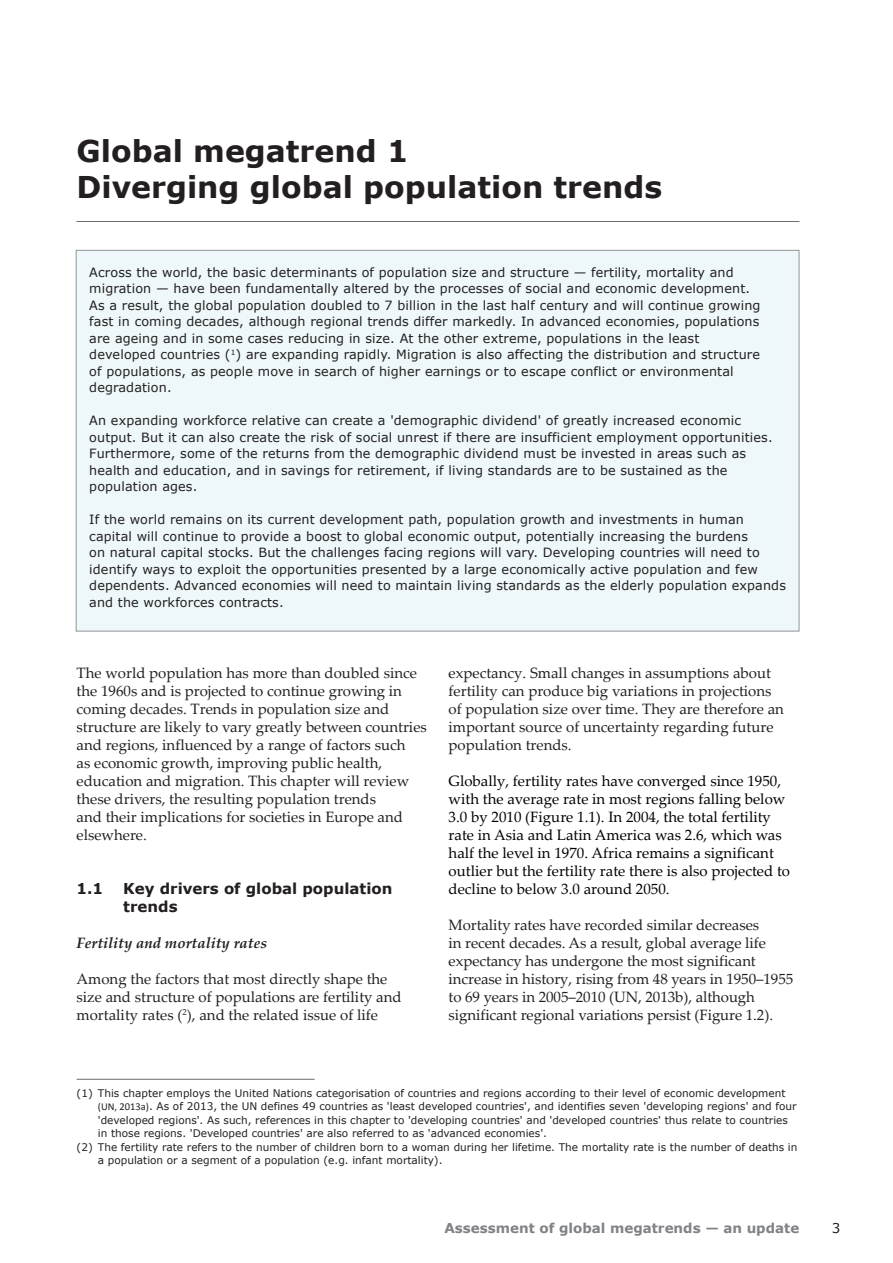
<style>
.page{position:relative;width:893px;height:1263px;background:#fff}
.page>*{position:absolute;margin:0;border:0;box-sizing:border-box;transform-origin:0 0}
.Chaptertitle{font:700 30px/36px "Verdana";color:#231f20}
.Body_Text{font:15px/18px "Palatino Linotype";color:#231f20}
.Body_Text-2{font:15px/18px "Palatino Linotype";color:#000}
.Heading_2{font:700 15px/18px "Verdana";color:#231f20}
.Heading_3{font:italic 700 15px "Palatino Linotype";color:#231f20}
.t1{font:700 13.5px "Verdana";color:#808285}
.Page_No_Left{font:13.5px "Verdana";color:#231f20}
.Box_text{font:12.75px/16.5px "Verdana";letter-spacing:.01em;color:#231f20}
.Footnote{font:10.5px/13.5px "Verdana";color:#231f20}
.Footnote_copy{font:10.5px/13.5px "Verdana";color:#231f20}
.s1{font-family:"Calibri"}
</style>
<div class="page">
<hr style="left:77px;top:221px;width:722px;height:1px;background:#6c6d70">
<div style="left:76px;top:250px;width:723px;height:381px;background:#eef8fa"></div>
<hr style="left:77px;top:1079px;width:238px;height:1px;background:#6c6d70">
<p class="Chaptertitle" style="left:77px;top:132px;width:587px">Global megatrend 1<br>Diverging global population trends</p>
<p class="Box_text" style="left:89px;top:264px;width:673px">Across the world, the basic determinants of population size and structure — fertility, mortality and migration — have been fundamentally altered by the processes of social and economic development.<br>As a result, the global population doubled to 7 billion in the last half century and will continue growing fast in coming decades, although regional trends differ markedly. In advanced economies, populations are ageing and in some cases reducing in size. At the other extreme, populations in the least developed countries (<sup>1</sup>) are expanding rapidly. Migration is also affecting the distribution and structure of populations, as people move in search of higher earnings or to escape conflict or environmental degradation.</p>
<p class="Box_text" style="left:89px;top:412px;width:685px">An expanding workforce relative can create a 'demographic dividend' of greatly increased economic output. But it can also create the risk of social unrest if there are insufficient employment opportunities.<br>Furthermore, some of the returns from the demographic dividend must be invested in areas such as health and education, and in savings for retirement, if living standards are to be sustained as the population ages.</p>
<p class="Box_text" style="left:89px;top:511px;width:698px">If the world remains on its current development path, population growth and investments in human capital will continue to provide a boost to global economic output, potentially increasing the burdens<br>on natural capital stocks. But the challenges facing regions will vary. Developing countries will need to identify ways to exploit the opportunities presented by a large economically active population and few dependents. Advanced economies will need to maintain living standards as the elderly population expands and the workforces contracts.</p>
<p class="Body_Text" style="left:77px;top:663px;width:352px">The world population has more than doubled since the 1960s and is projected to continue growing in coming decades. Trends in population size and structure are likely to vary greatly between countries and regions, influenced by a range of factors such<br>as economic growth, improving public health, education and migration. This chapter will review these drivers, the resulting population trends<br>and their implications for societies in Europe and elsewhere.</p>
<p class="Heading_2" style="left:77px;top:879px;width:28px">1.1</p>
<p class="Heading_2" style="left:123px;top:879px;width:271px">Key drivers of global population trends</p>
<p class="Heading_3" style="left:77px;top:932px;width:192px">Fertility and mortality rates</p>
<p class="Body_Text" style="left:77px;top:969px;width:327px">Among the factors that most directly shape the size and structure of populations are fertility and mortality rates (<sup>2</sup>), and the related issue of life</p>
<p class="Body_Text" style="left:449px;top:663px;width:337px">expectancy. Small changes in assumptions about fertility can produce big variations in projections of population size over time. They are therefore an important source of uncertainty regarding future population trends.</p>
<p class="Body_Text-2" style="left:449px;top:771px;width:343px">Globally, fertility rates have converged since 1950, with the average rate in most regions falling below 3.0 by 2010 (Figure 1.1). In 2004, the total fertility rate in Asia and Latin America was 2.6, which was half the level in 1970. Africa remains a significant outlier but the fertility rate there is also projected to decline to below 3.0 around 2050.</p>
<p class="Body_Text" style="left:449px;top:915px;width:346px">Mortality rates have recorded similar decreases<br>in recent decades. As a result, global average life expectancy has undergone the most significant increase in history, rising from 48 years in 1950–1955 to 69 years in 2005–2010 (UN, 2013b), although significant regional variations persist (Figure 1.2).</p>
<p class="Footnote" style="left:98px;top:1086px;width:700px;text-indent:-21px">(1) This chapter employs the United Nations categorisation of countries and regions according to their level of economic development <span class="s1">(UN, 2013a)</span>. As of 2013, the UN defines 49 countries as 'least developed countries', and identifies seven 'developing regions' and four 'developed regions'. As such, references in this chapter to 'developing countries' and 'developed countries' thus relate to countries in those regions. 'Developed countries' are also referred to as 'advanced economies'.</p>
<p class="Footnote_copy" style="left:98px;top:1140px;width:701px;text-indent:-21px">(2) The fertility rate refers to the number of children born to a woman during her lifetime. The mortality rate is the number of deaths in a population or a segment of a population (e.g. infant mortality).</p>
<p class="t1" style="left:444px;top:1219px;width:356px">Assessment of global megatrends — an update</p>
<p class="Page_No_Left" style="left:832px;top:1219px;width:10px">3</p>
</div>
